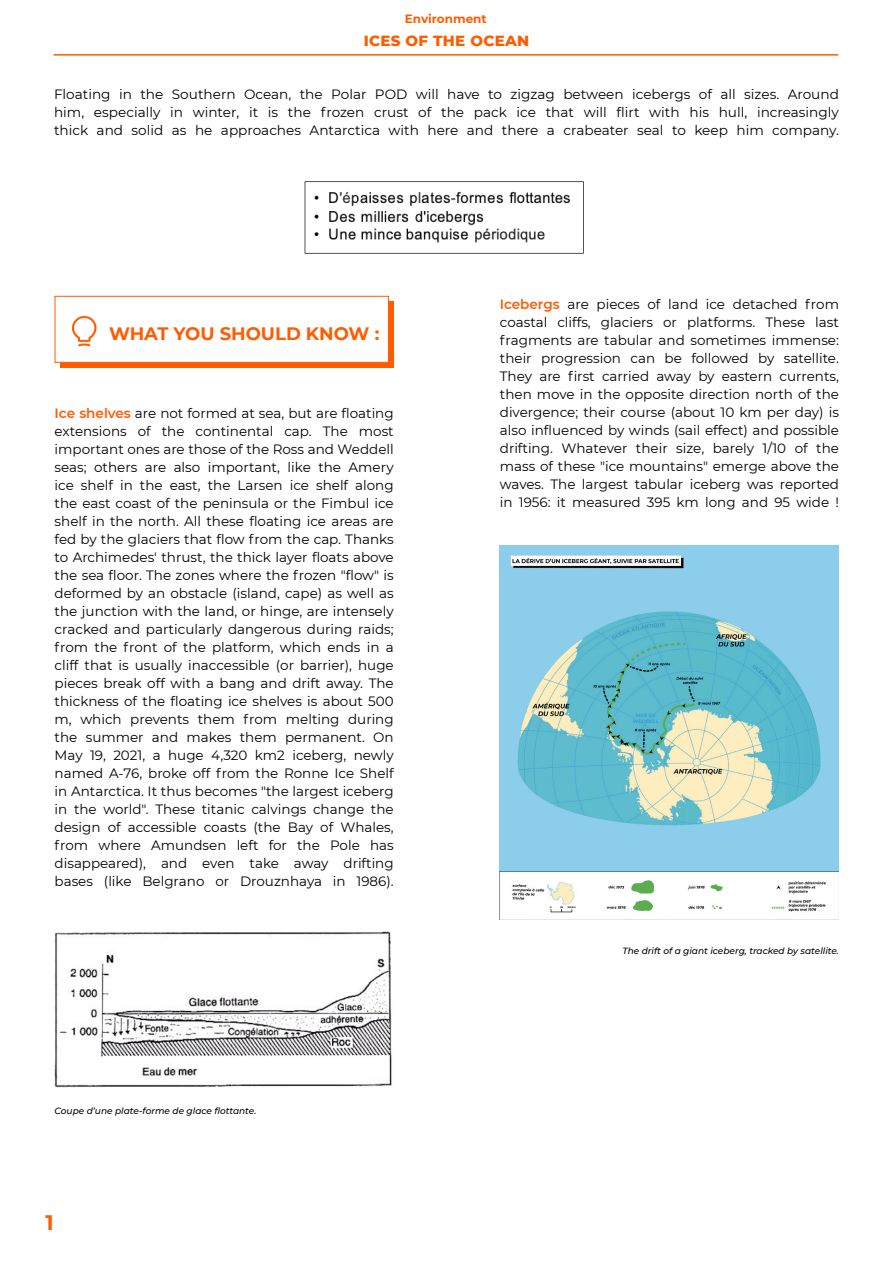
<style>
.page{position:relative;width:893px;height:1263px;background:#fff}
.page>*{position:absolute;margin:0;border:0;box-sizing:border-box;transform-origin:0 0}
.t1{font:700 21px "Montserrat";color:#ff5b00}
.t2{font:700 18px "Montserrat";color:#ff5b00}
.t3{font:800 15px "Montserrat";letter-spacing:.02em;color:#ff5b00}
.t4{font:13.5px/18px "Montserrat";color:#000;text-align:justify}
.t5{font:700 12px "Montserrat";color:#ff5b00}
.t6{font:italic 500 9px "Montserrat";color:#000}
.s1{font-weight:600;color:#ff5b00}
</style>
<div class="page">
<hr style="left:54px;top:54px;width:784px;height:2px;background:#ff5b00">
<img style="left:304px;top:181px;width:280px;height:73px">
<div style="left:61px;top:301px;width:333px;height:66px;background:#ff5b00"></div>
<div style="left:55px;top:296px;width:334px;height:67px;background:#fff;border:1px solid #ff5b00"></div>
<img style="left:71px;top:315px;width:26px;height:32px">
<img style="left:55px;top:932px;width:337px;height:156px">
<img style="left:500px;top:546px;width:339px;height:367px">
<p class="t5" style="left:405px;top:10px;width:83px">Environment</p>
<p class="t3" style="left:364px;top:30px;width:167px">ICES OF THE OCEAN</p>
<p class="t4" style="left:54px;top:85px;width:786px">Floating in the Southern Ocean, the Polar POD will have to zigzag between icebergs of all sizes. Around him, especially in winter, it is the frozen crust of the pack ice that will flirt with his hull, increasingly thick and solid as he approaches Antarctica with here and there a crabeater seal to keep him company.</p>
<p class="t2" style="left:109px;top:320px;width:272px">WHAT YOU SHOULD KNOW :</p>
<p class="t4" style="left:55px;top:404px;width:341px"><span class="s1">Ice shelves</span> are not formed at sea, but are floating extensions of the continental cap. The most important ones are those of the Ross and Weddell seas; others are also important, like the Amery ice shelf in the east, the Larsen ice shelf along the east coast of the peninsula or the Fimbul ice shelf in the north. All these floating ice areas are fed by the glaciers that flow from the cap. Thanks to Archimedes' thrust, the thick layer floats above the sea floor. The zones where the frozen "flow" is deformed by an obstacle (island, cape) as well as the junction with the land, or hinge, are intensely cracked and particularly dangerous during raids; from the front of the platform, which ends in a cliff that is usually inaccessible (or barrier), huge pieces break off with a bang and drift away. The thickness of the floating ice shelves is about 500 m, which prevents them from melting during the summer and makes them permanent. On May 19, 2021, a huge 4,320 km2 iceberg, newly named A-76, broke off from the Ronne Ice Shelf in Antarctica. It thus becomes "the largest iceberg in the world". These titanic calvings change the design of accessible coasts (the Bay of Whales, from where Amundsen left for the Pole has disappeared), and even take away drifting bases (like Belgrano or Drouznhaya in 1986).</p>
<p class="t6" style="left:55px;top:1104px;width:203px">Coupe d’une plate-forme de glace flottante.</p>
<p class="t1" style="left:45px;top:1207px;width:10px">1</p>
<p class="t4" style="left:500px;top:295px;width:341px"><span class="s1">Icebergs</span> are pieces of land ice detached from coastal cliffs, glaciers or platforms. These last fragments are tabular and sometimes immense: their progression can be followed by satellite.<br>They are first carried away by eastern currents, then move in the opposite direction north of the divergence; their course (about 10 km per day) is also influenced by winds (sail effect) and possible drifting. Whatever their size, barely 1/10 of the mass of these "ice mountains" emerge above the waves. The largest tabular iceberg was reported in 1956: it measured 395 km long and 95 wide !</p>
<p class="t6" style="left:622px;top:944px;width:218px">The drift of a giant iceberg, tracked by satellite.</p>
</div>
